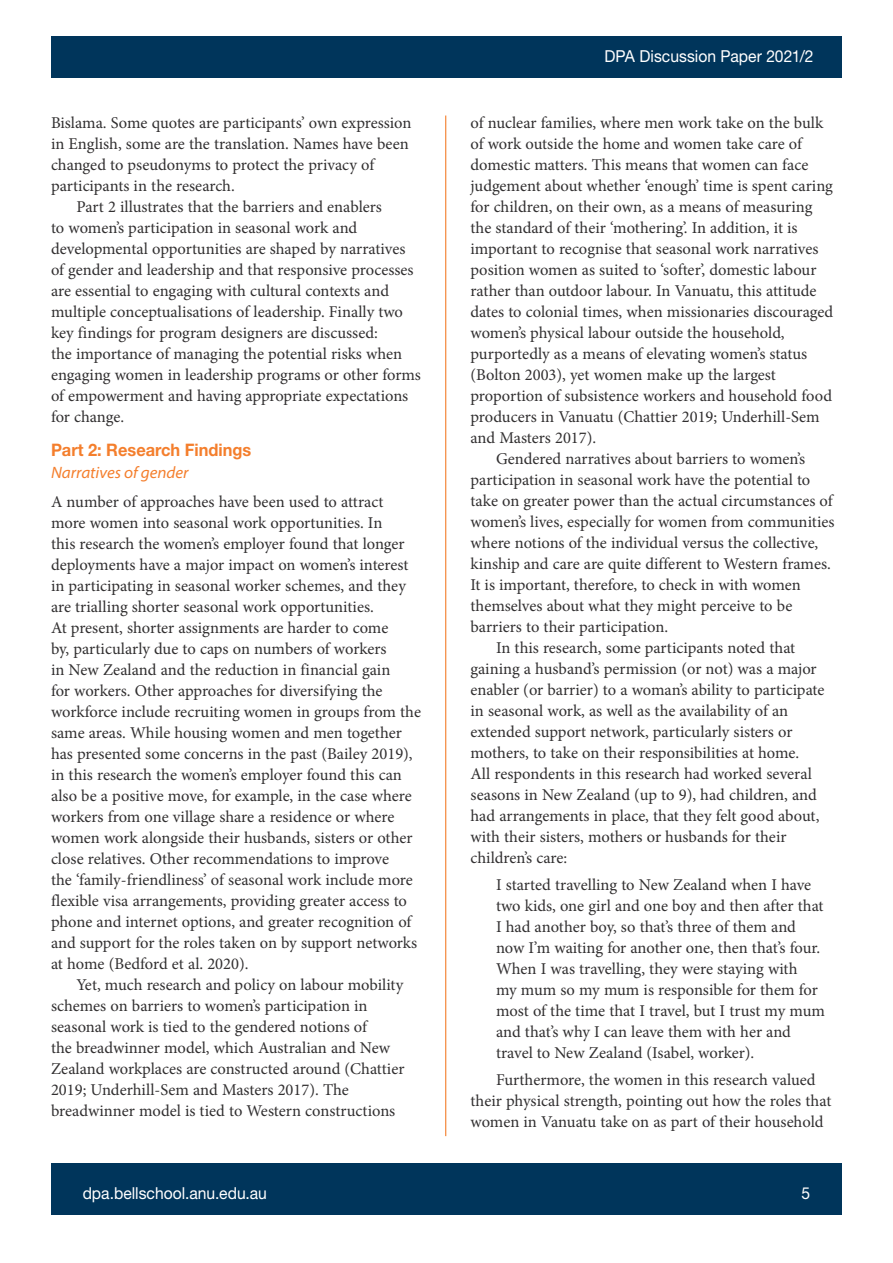
<style>
.page{position:relative;width:893px;height:1263px;background:#fff}
.page>*{position:absolute;margin:0;border:0;box-sizing:border-box;transform-origin:0 0}
.HEADING_1{font:700 17.25px "Helvetica Neue LT Std";color:#f47e2c;scale:.95 1}
.PARA_2{font:16.5px/21px "Minion Pro";letter-spacing:-.005em;color:#312f30}
.PARA_1{font:16.5px/21px "Minion Pro";letter-spacing:-.005em;color:#312f30}
.BLOCK_QUOTE{font:16.5px/21px "Minion Pro";letter-spacing:-.005em;color:#312f30}
.t1{font:16.5px "Helvetica Neue LT Std";color:#fff;scale:.95 1}
.HEADING_1-2{font:italic 16.5px "Myriad Variable Concept";letter-spacing:.2em;color:#f47e2c;scale:.95 1}
</style>
<div class="page">
<div style="left:51px;top:1164px;width:791px;height:51px;background:#00355b"></div>
<hr style="left:445px;top:116px;width:1px;height:1020px;background:#f47e2c">
<div style="left:51px;top:36px;width:791px;height:42px;background:#00355b"></div>
<p class="PARA_2" style="left:51px;top:112px;width:362px">Bislama. Some quotes are participants’ own expression in English, some are the translation. Names have been changed to pseudonyms to protect the privacy of participants in the research.</p>
<p class="PARA_2" style="left:51px;top:196px;width:371px;text-indent:26px">Part 2 illustrates that the barriers and enablers<br>to women’s participation in seasonal work and developmental opportunities are shaped by narratives of gender and leadership and that responsive processes are essential to engaging with cultural contexts and multiple conceptualisations of leadership. Finally two key findings for program designers are discussed:<br>the importance of managing the potential risks when engaging women in leadership programs or other forms of empowerment and having appropriate expectations for change.</p>
<p class="HEADING_1" style="left:51px;top:439px;width:212px">Part 2: Research Findings</p>
<p class="HEADING_1-2" style="left:51px;top:463px;width:144px">Narratives ofgender</p>
<p class="PARA_1" style="left:51px;top:492px;width:371px">A number of approaches have been used to attract more women into seasonal work opportunities. In<br>this research the women’s employer found that longer deployments have a major impact on women’s interest in participating in seasonal worker schemes, and they are trialling shorter seasonal work opportunities.<br>At present, shorter assignments are harder to come<br>by, particularly due to caps on numbers of workers<br>in New Zealand and the reduction in financial gain<br>for workers. Other approaches for diversifying the workforce include recruiting women in groups from the same areas. While housing women and men together has presented some concerns in the past (Bailey 2019), in this research the women’s employer found this can also be a positive move, for example, in the case where workers from one village share a residence or where women work alongside their husbands, sisters or other close relatives. Other recommendations to improve<br>the ‘family-friendliness’ of seasonal work include more flexible visa arrangements, providing greater access to phone and internet options, and greater recognition of and support for the roles taken on by support networks at home (Bedford et al. 2020).</p>
<p class="PARA_2" style="left:51px;top:975px;width:355px;text-indent:26px">Yet, much research and policy on labour mobility schemes on barriers to women’s participation in seasonal work is tied to the gendered notions of<br>the breadwinner model, which Australian and New Zealand workplaces are constructed around (Chattier 2019; Underhill-Sem and Masters 2017). The breadwinner model is tied to Western constructions</p>
<p class="t1" style="left:604px;top:47px;width:222px">DPA Discussion Paper 2021/2</p>
<p class="PARA_2" style="left:470px;top:112px;width:364px">of nuclear families, where men work take on the bulk of work outside the home and women take care of domestic matters. This means that women can face judgement about whether ‘enough’ time is spent caring for children, on their own, as a means of measuring the standard of their ‘mothering’. In addition, it is important to recognise that seasonal work narratives position women as suited to ‘softer’, domestic labour rather than outdoor labour. In Vanuatu, this attitude dates to colonial times, when missionaries discouraged women’s physical labour outside the household, purportedly as a means of elevating women’s status (Bolton 2003), yet women make up the largest proportion of subsistence workers and household food producers in Vanuatu (Chattier 2019; Underhill-Sem and Masters 2017).</p>
<p class="PARA_2" style="left:470px;top:448px;width:365px;text-indent:26px">Gendered narratives about barriers to women’s participation in seasonal work have the potential to take on greater power than the actual circumstances of women’s lives, especially for women from communities where notions of the individual versus the collective, kinship and care are quite different to Western frames.<br>It is important, therefore, to check in with women themselves about what they might perceive to be barriers to their participation.</p>
<p class="PARA_2" style="left:470px;top:637px;width:356px;text-indent:26px">In this research, some participants noted that gaining a husband’s permission (or not) was a major enabler (or barrier) to a woman’s ability to participate in seasonal work, as well as the availability of an extended support network, particularly sisters or mothers, to take on their responsibilities at home.<br>All respondents in this research had worked several seasons in New Zealand (up to 9), had children, and had arrangements in place, that they felt good about, with their sisters, mothers or husbands for their children’s care:</p>
<p class="BLOCK_QUOTE" style="left:496px;top:874px;width:330px">I started travelling to New Zealand when I have two kids, one girl and one boy and then after that I had another boy, so that’s three of them and now I’m waiting for another one, then that’s four.<br>When I was travelling, they were staying with<br>my mum so my mum is responsible for them for most of the time that I travel, but I trust my mum and that’s why I can leave them with her and travel to New Zealand (Isabel, worker).</p>
<p class="PARA_2" style="left:470px;top:1070px;width:362px;text-align:center">Furthermore, the women in this research valued<br>their physical strength, pointing out how the roles that women in Vanuatu take on as part of their household</p>
<p class="t1" style="left:83px;top:1183px;width:195px">dpa.bellschool.anu.edu.au</p>
<p class="t1" style="left:801px;top:1183px;width:11px">5</p>
</div>
